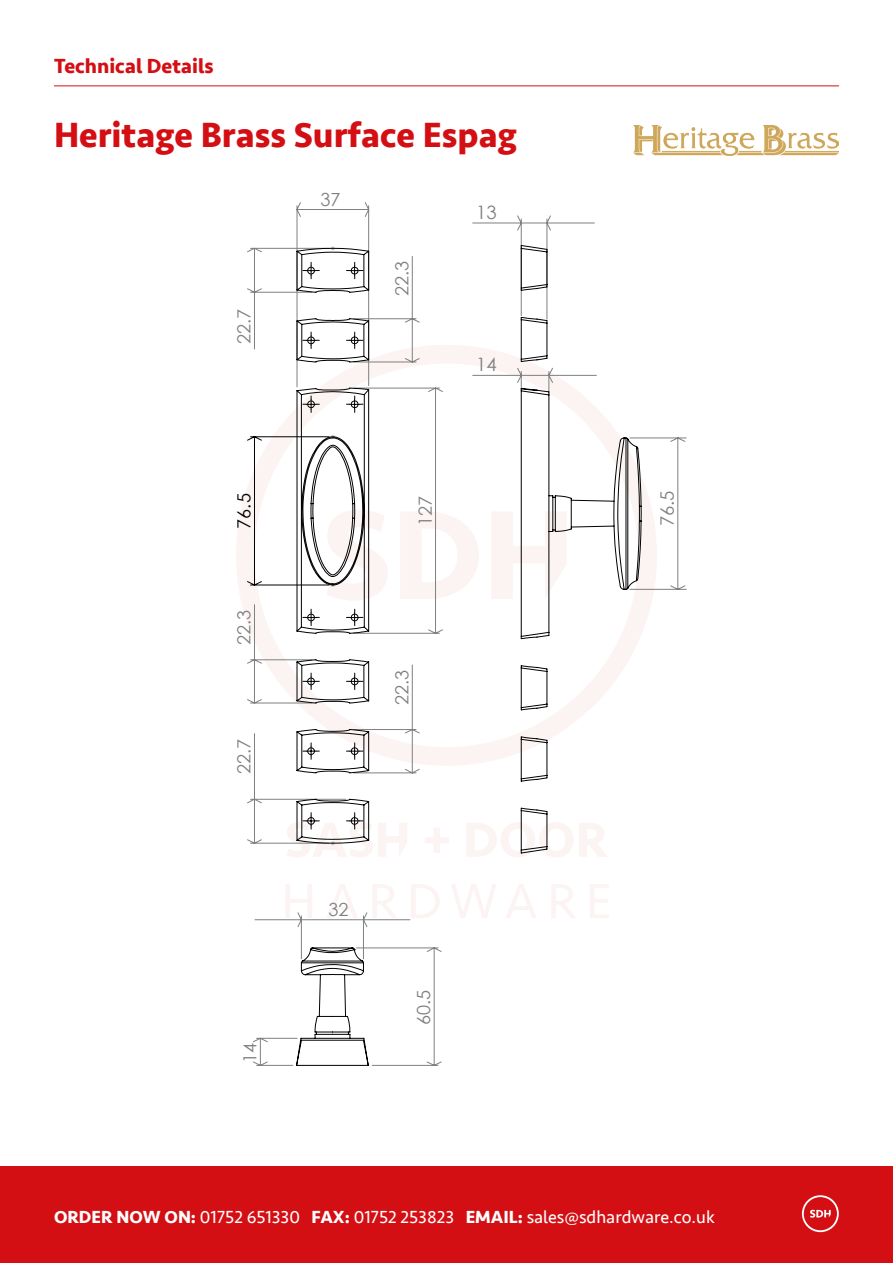
<style>
.page{position:relative;width:893px;height:1263px;background:#fff}
.page>*{position:absolute;margin:0;border:0;box-sizing:border-box;transform-origin:0 0}
.t1{font:700 36px "Seravek";color:#d40f14}
.t2{font:700 21px "Seravek";color:#d40f14}
.t3{font:18.45px "Century Gothic";color:#808080}
.t4{font:18.15px "Century Gothic";color:#808080}
.t5{font:18.15px "Century Gothic";color:#010101}
.t6{font:18px "Seravek";color:#fff}
.s1{font-weight:700}
</style>
<div class="page">
<svg style="left:236px;top:491px;width:418px;height:140px;fill:#fcf3f3"></svg>
<svg style="left:452px;top:885px;width:44px;height:33px"></svg>
<svg style="left:506px;top:885px;width:30px;height:33px"></svg>
<svg style="left:552px;top:885px;width:23px;height:33px"></svg>
<svg style="left:590px;top:885px;width:18px;height:33px"></svg>
<div style="left:0;top:1166px;width:893px;height:97px;background:#d40f14"></div>
<svg style="left:802px;top:1195px;width:37px;height:37px"></svg>
<img style="left:633px;top:126px;width:91px;height:29px">
<div style="left:706px;top:116px;width:133px;height:49px;border:2px solid #000;border-radius:4px"></div>
<svg style="left:711px;top:138px;width:4px;height:4px"></svg>
<svg style="left:724px;top:116px;width:115px;height:49px"></svg>
<hr style="left:54px;top:85px;width:785px;height:1px;background:#d40f14">
<svg style="left:254px;top:885px;width:186px;height:181px"></svg>
<svg style="left:642px;top:437px;width:45px;height:153px"></svg>
<svg style="left:247px;top:202px;width:360px;height:655px"></svg>
<svg style="left:520px;top:244px;width:122px;height:610px"></svg>
<p class="t2" style="left:54px;top:50px;width:161px">Technical Details</p>
<h1 class="t1" style="left:54px;top:107px;width:464px">Heritage Brass Surface Espag</h1>
<p class="t4" style="left:231px;top:344px;width:37px;rotate:-90deg">22.7</p>
<p class="t5" style="left:231px;top:528px;width:37px;rotate:-90deg">76.5</p>
<p class="t4" style="left:231px;top:645px;width:37px;rotate:-90deg">22.3</p>
<p class="t4" style="left:231px;top:774px;width:37px;rotate:-90deg">22.7</p>
<p class="t4" style="left:237px;top:1063px;width:22px;rotate:-90deg">14</p>
<p class="t4" style="left:320px;top:186px;width:22px">37</p>
<p class="t4" style="left:389px;top:296px;width:37px;rotate:-90deg">22.3</p>
<p class="t3" style="left:476px;top:199px;width:22px">13</p>
<p class="t3" style="left:476px;top:352px;width:22px">14</p>
<p class="t4" style="left:412px;top:526px;width:32px;rotate:-90deg">127</p>
<p class="t4" style="left:389px;top:705px;width:37px;rotate:-90deg">22.3</p>
<p class="t4" style="left:329px;top:896px;width:22px">32</p>
<p class="t4" style="left:411px;top:1025px;width:37px;rotate:-90deg">60.5</p>
<p class="t3" style="left:654px;top:526px;width:37px;rotate:-90deg">76.5</p>
<p class="t6" style="left:54px;top:1203px;width:662px"><span class="s1">ORDER NOW ON:</span> 01752 651330 <span class="s1">FAX:</span> 01752 253823 <span class="s1">EMAIL:</span> sales@sdhardware.co.uk</p>
</div>
